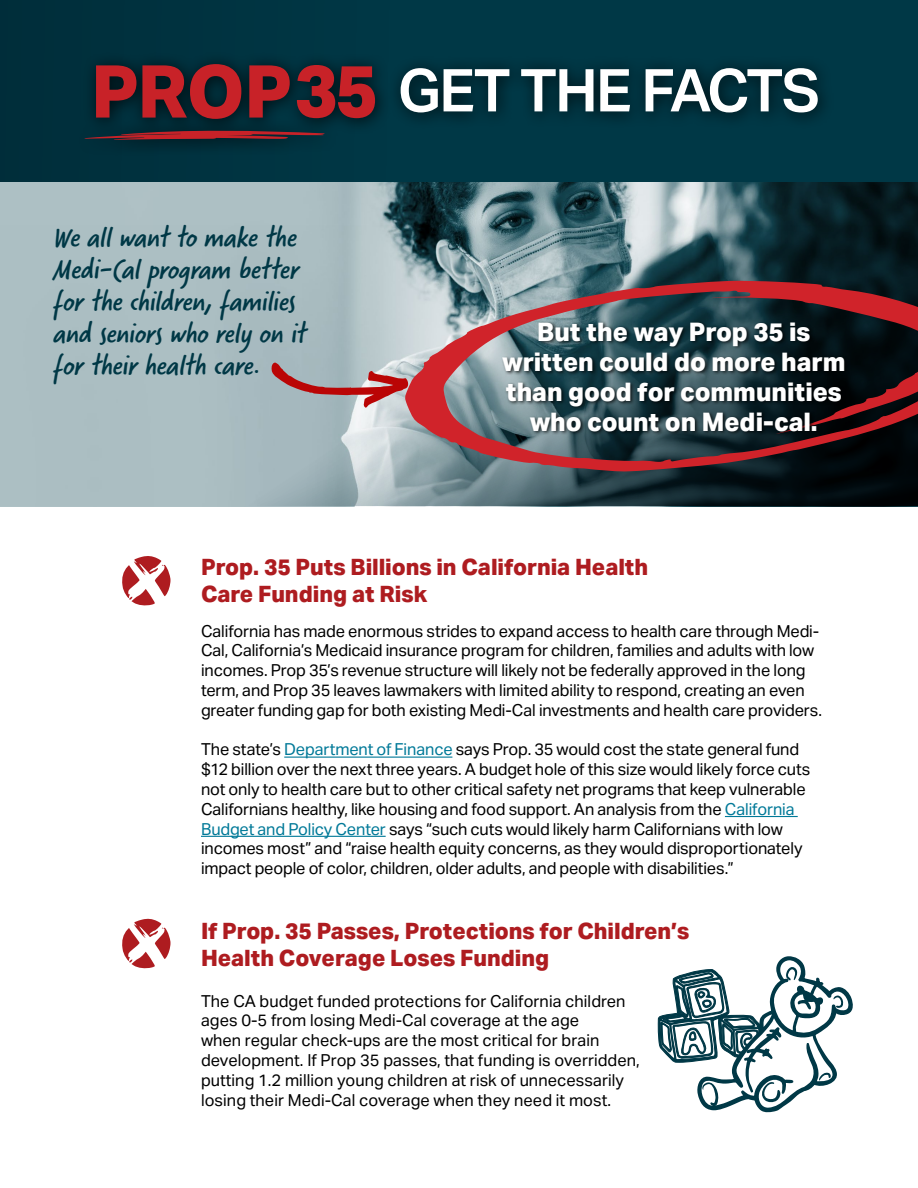
<style>
.page{position:relative;width:918px;height:1188px;background:#fff}
.page>*{position:absolute;margin:0;border:0;box-sizing:border-box;transform-origin:0 0}
.t1{font:italic 31.5px/32.1px "Verveine";color:#003846}
.t2{font:800 25.5px/30px "Aktiv Grotesk";color:#fff;text-align:center}
.t3{font:800 22.5px/27px "Aktiv Grotesk";color:#ae1c20}
.t4{font:16.5px/19.8px "Aktiv Grotesk";letter-spacing:-.01em;color:#000}
.s1{color:#007998}
</style>
<div class="page">
<div style="left:0;top:0;width:918px;height:197px;background:#003846"></div>
<svg style="left:0;top:182px;width:918px;height:324px;background:#859a9f"></svg>
<hr style="left:284px;top:757px;width:168px;height:1px;background:#007998">
<hr style="left:725px;top:816px;width:73px;height:1px;background:#007998">
<hr style="left:201px;top:836px;width:185px;height:1px;background:#007998">
<svg style="left:122px;top:556px;width:49px;height:50px"></svg>
<svg style="left:122px;top:918px;width:49px;height:51px"></svg>
<svg style="left:271px;top:361px;width:133px;height:47px;background:#b39498"></svg>
<svg style="left:657px;top:956px;width:196px;height:157px"></svg>
<svg style="left:404px;top:280px;width:514px;height:192px;background:#6a4c52"></svg>
<div style="left:501px;top:321px;width:348px;height:115px;background:#000;opacity:.75"></div>
<div style="left:75px;top:51px;width:759px;height:106px;background:#000;opacity:.75"></div>
<svg style="left:96px;top:65px;width:40px;height:53px;background:#7f2229"></svg>
<svg style="left:142px;top:64px;width:99px;height:55px;background:#7a2229"></svg>
<svg style="left:249px;top:65px;width:41px;height:53px;background:#7c232a"></svg>
<svg style="left:297px;top:65px;width:78px;height:53px;background:#7a2229"></svg>
<svg style="left:84px;top:129px;width:243px;height:11px"></svg>
<svg style="left:401px;top:68px;width:37px;height:44px;background:#80949a"></svg>
<svg style="left:444px;top:69px;width:65px;height:42px"></svg>
<svg style="left:521px;top:69px;width:72px;height:42px"></svg>
<svg style="left:600px;top:69px;width:30px;height:42px"></svg>
<svg style="left:646px;top:68px;width:172px;height:44px"></svg>
<h1 class="t1" style="left:53px;top:221px;width:264px">Weallwanttomakethe<br>Medi-Calprogram better forthechildren,families andseniorswhorelyonit fortheirhealthcare.</h1>
<h2 class="t2" style="left:502px;top:317px;width:345px">But the way Prop 35 is written could do more harm than good for communities who count on Medi-cal.</h2>
<h3 class="t3" style="left:201px;top:554px;width:449px">Prop. 35 Puts Billions in California Health<br>Care Funding at Risk</h3>
<p class="t4" style="left:201px;top:621px;width:623px">California has made enormous strides to expand access to health care through Medi-Cal, California’s Medicaid insurance program for children, families and adults with low incomes. Prop 35’s revenue structure will likely not be federally approved in the long term, and Prop 35 leaves lawmakers with limited ability to respond, creating an even greater funding gap for both existing Medi-Cal investments and health care providers.</p>
<p class="t4" style="left:201px;top:740px;width:611px">The state’s <span class="s1">Department of Finance</span> says Prop. 35 would cost the state general fund $12 billion over the next three years. A budget hole of this size would likely force cuts not only to health care but to other critical safety net programs that keep vulnerable Californians healthy, like housing and food support. An analysis from the <span class="s1">California Budget and Policy Center</span> says “such cuts would likely harm Californians with low incomes most” and “raise health equity concerns, as they would disproportionately impact people of color, children, older adults, and people with disabilities.”</p>
<h3 class="t3" style="left:201px;top:918px;width:490px">If Prop. 35 Passes, Protections for Children’s<br>Health Coverage Loses Funding</h3>
<p class="t4" style="left:201px;top:991px;width:440px">The CA budget funded protections for California children ages 0-5 from losing Medi-Cal coverage at the age<br>when regular check-ups are the most critical for brain development. If Prop 35 passes, that funding is overridden, putting 1.2 million young children at risk of unnecessarily losing their Medi-Cal coverage when they need it most.</p>
</div>
